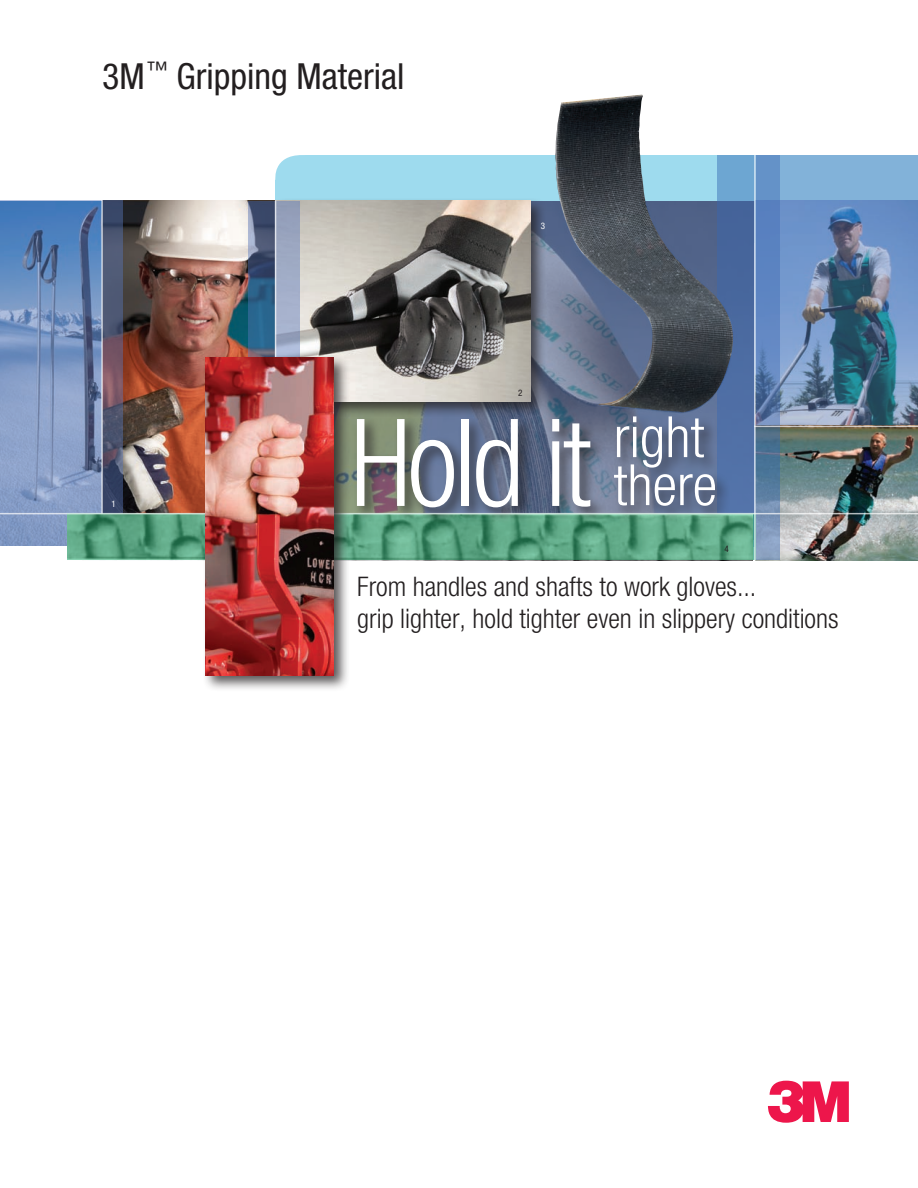
<style>
.page{position:relative;width:918px;height:1188px;background:#fff}
.page>*{position:absolute;margin:0;border:0;box-sizing:border-box;transform-origin:0 0}
.t1{font:300 condensed 121.65px "Helvetica Neue";letter-spacing:-.03em;color:#fff;scale:.96 1}
.t2{font:60px "Logo 3 Mps";color:#ed164b}
.t3{font:300 condensed 57px "Helvetica Neue";color:#fff}
.t4{font:condensed 36px "Helvetica Neue";color:#231f20}
.t5{font:300 condensed 27px/32.4px "Helvetica Neue";color:#231f20}
.t6{font:condensed 9px "Helvetica Neue";color:#231f20}
.t7{font:condensed 9px "Helvetica Neue";color:#fff}
.s1{font-size:57px}
</style>
<div class="page">
<hr style="left:0;top:0;width:1px;height:38px;background:#0154a6">
<div style="left:275px;top:156px;width:643px;height:87px;background:#9edbee"></div>
<img style="left:122px;top:201px;width:126px;height:312px">
<img style="left:780px;top:427px;width:138px;height:133px">
<svg style="left:0;top:201px;width:122px;height:345px;background:#6f87b1"></svg>
<svg style="left:734px;top:155px;width:46px;height:405px;background:#678cb0"></svg>
<svg style="left:350px;top:201px;width:404px;height:312px;background:#56719e"></svg>
<svg style="left:756px;top:156px;width:162px;height:269px;background:#668ab2"></svg>
<div style="left:271px;top:196px;width:276px;height:221px;background:#231f20;opacity:.75"></div>
<img style="left:300px;top:201px;width:230px;height:200px">
<hr style="left:101px;top:199px;width:2px;height:315px;background:#fff">
<svg style="left:68px;top:514px;width:686px;height:46px;background:#57a07f"></svg>
<div style="left:610px;top:413px;width:120px;height:108px;background:#231f20;opacity:.75"></div>
<div style="left:353px;top:415px;width:253px;height:108px;background:#231f20;opacity:.75"></div>
<hr style="left:754px;top:426px;width:164px;height:1px;background:#fff">
<hr style="left:754px;top:144px;width:2px;height:416px;background:#fff">
<hr style="left:0;top:513px;width:918px;height:1px;background:#fff">
<svg style="left:248px;top:201px;width:52px;height:152px;background:#6b82a1"></svg>
<hr style="left:275px;top:201px;width:1px;height:356px;background:#fff">
<div style="left:201px;top:353px;width:149px;height:338px;background:#231f20;opacity:.75"></div>
<img style="left:205px;top:358px;width:129px;height:318px">
<img style="left:555px;top:94px;width:179px;height:319px">
<svg style="left:275px;top:155px;width:43px;height:25px"></svg>
<h3 class="t4" style="left:102px;top:56px;width:304px">3M<sup>™</sup> Gripping Material</h3>
<p class="t7" style="left:541px;top:221px;width:6px">3</p>
<p class="t6" style="left:518px;top:388px;width:6px">2</p>
<p class="t7" style="left:112px;top:498px;width:6px">1</p>
<h3 class="t3" style="left:614px;top:404px;width:92px">right</h3>
<h1 class="t1" style="left:350px;top:393px;width:383px">Hold it <span class="s1">there</span></h1>
<p class="t6" style="left:724px;top:543px;width:6px">4</p>
<p class="t5" style="left:357px;top:570px;width:483px">From handles and shafts to work gloves...<br>grip lighter, hold tighter even in slippery conditions</p>
<h2 class="t2" style="left:768px;top:1072px;width:96px">3</h2>
</div>
